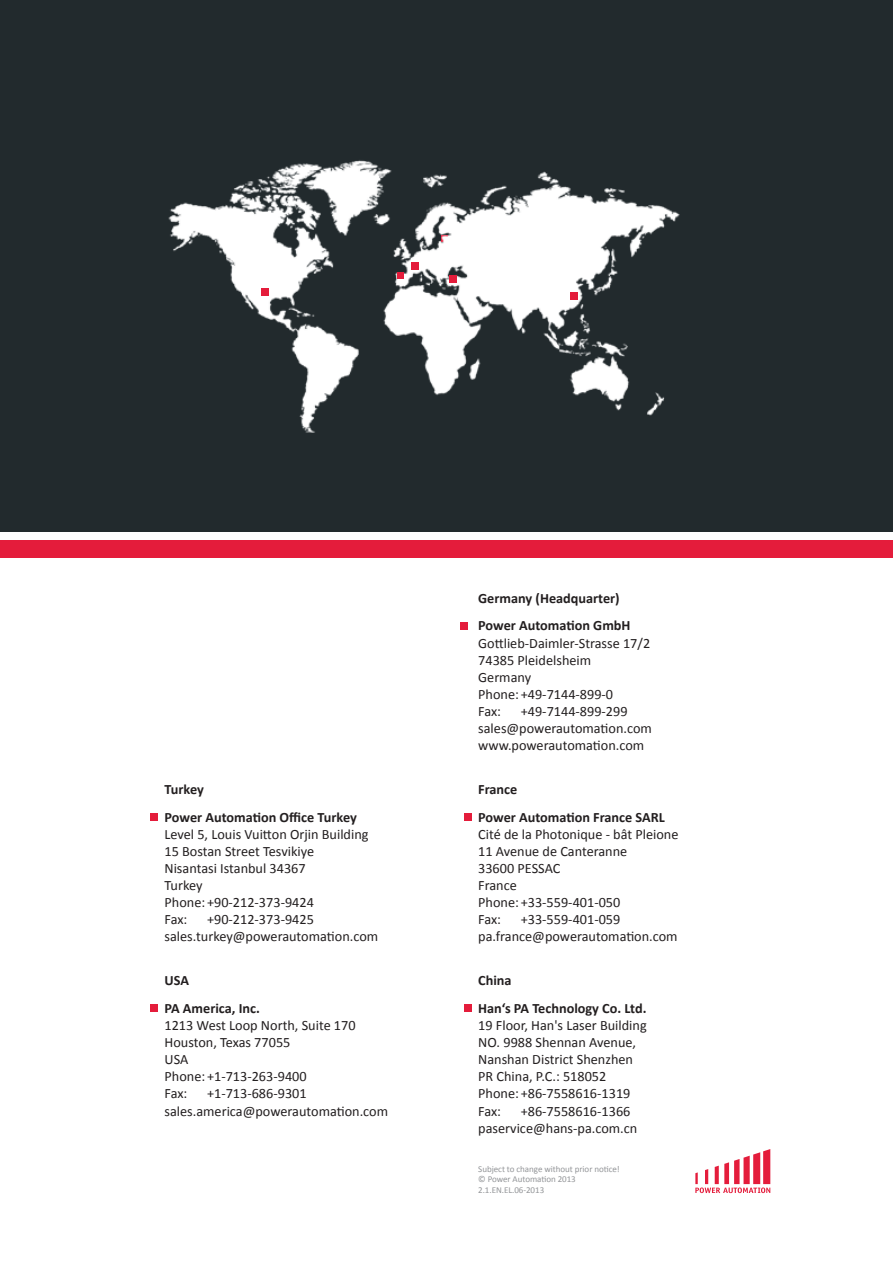
<style>
.page{position:relative;width:893px;height:1263px;background:#fff}
.page>*{position:absolute;margin:0;border:0;box-sizing:border-box;transform-origin:0 0}
.t1{font:14.25px "Calibri";color:#231f20}
.t2{font:700 14.25px "Calibri";color:#231f20}
.t3{font:9px "Calibri";letter-spacing:-.005em;color:#939598}
</style>
<div class="page">
<div style="left:0;top:0;width:893px;height:531px;background:#222a2d"></div>
<svg style="left:695px;top:1149px;width:75px;height:44px"></svg>
<img style="left:168px;top:160px;width:512px;height:273px">
<div style="left:571px;top:293px;width:7px;height:7px;background:#e41c3b"></div>
<div style="left:397px;top:272px;width:7px;height:7px;background:#e41c3b"></div>
<div style="left:411px;top:262px;width:7px;height:8px;background:#e41c3b"></div>
<div style="left:261px;top:288px;width:7px;height:7px;background:#e41c3b"></div>
<div style="left:450px;top:275px;width:7px;height:8px;background:#e41c3b"></div>
<div style="left:464px;top:813px;width:8px;height:7px;background:#e41c3b"></div>
<div style="left:151px;top:813px;width:7px;height:7px;background:#e41c3b"></div>
<div style="left:151px;top:1005px;width:7px;height:7px;background:#e41c3b"></div>
<div style="left:464px;top:1005px;width:8px;height:7px;background:#e41c3b"></div>
<div style="left:460px;top:622px;width:8px;height:7px;background:#e41c3b"></div>
<div style="left:0;top:540px;width:893px;height:17px;background:#e41c3b"></div>
<p class="t2" style="left:165px;top:780px;width:41px">Turkey</p>
<p class="t2" style="left:165px;top:808px;width:194px">Power Automation Office Turkey</p>
<p class="t1" style="left:165px;top:825px;width:206px">Level 5, Louis Vuitton Orjin Building</p>
<p class="t1" style="left:165px;top:842px;width:151px">15 Bostan Street Tesvikiye</p>
<p class="t1" style="left:165px;top:859px;width:143px">Nisantasi Istanbul 34367</p>
<p class="t1" style="left:165px;top:876px;width:39px">Turkey</p>
<p class="t1" style="left:165px;top:893px;width:151px">Phone:+90-212-373-9424</p>
<p class="t1" style="left:165px;top:910px;width:24px">Fax:</p>
<p class="t1" style="left:207px;top:910px;width:108px">+90-212-373-9425</p>
<p class="t1" style="left:165px;top:928px;width:215px">sales.turkey@powerautomation.com</p>
<p class="t2" style="left:165px;top:972px;width:26px">USA</p>
<p class="t2" style="left:165px;top:999px;width:97px">PA America, Inc.</p>
<p class="t1" style="left:165px;top:1016px;width:193px">1213 West Loop North, Suite 170</p>
<p class="t1" style="left:165px;top:1033px;width:127px">Houston, Texas 77055</p>
<p class="t1" style="left:165px;top:1051px;width:25px">USA</p>
<p class="t1" style="left:165px;top:1068px;width:144px">Phone:+1-713-263-9400</p>
<p class="t1" style="left:165px;top:1085px;width:24px">Fax:</p>
<p class="t1" style="left:207px;top:1085px;width:101px">+1-713-686-9301</p>
<p class="t1" style="left:165px;top:1102px;width:225px">sales.america@powerautomation.com</p>
<p class="t2" style="left:478px;top:589px;width:143px">Germany (Headquarter)</p>
<p class="t2" style="left:478px;top:617px;width:154px">Power Automation GmbH</p>
<p class="t1" style="left:478px;top:634px;width:173px">Gottlieb-Daimler-Strasse 17/2</p>
<p class="t1" style="left:478px;top:651px;width:114px">74385 Pleidelsheim</p>
<p class="t1" style="left:478px;top:668px;width:54px">Germany</p>
<p class="t1" style="left:478px;top:685px;width:136px">Phone:+49-7144-899-0</p>
<p class="t1" style="left:478px;top:702px;width:24px">Fax:</p>
<p class="t1" style="left:521px;top:702px;width:108px">+49-7144-899-299</p>
<p class="t1" style="left:478px;top:719px;width:175px">sales@powerautomation.com</p>
<p class="t1" style="left:478px;top:737px;width:168px">www.powerautomation.com</p>
<p class="t2" style="left:478px;top:780px;width:41px">France</p>
<p class="t2" style="left:478px;top:808px;width:188px">Power Automation France SARL</p>
<p class="t1" style="left:478px;top:825px;width:202px">Cité de la Photonique - bât Pleione</p>
<p class="t1" style="left:478px;top:842px;width:151px">11 Avenue de Canteranne</p>
<p class="t1" style="left:478px;top:859px;width:84px">33600 PESSAC</p>
<p class="t1" style="left:478px;top:876px;width:40px">France</p>
<p class="t1" style="left:478px;top:893px;width:144px">Phone:+33-559-401-050</p>
<p class="t1" style="left:478px;top:910px;width:24px">Fax:</p>
<p class="t1" style="left:521px;top:910px;width:101px">+33-559-401-059</p>
<p class="t1" style="left:478px;top:928px;width:201px">pa.france@powerautomation.com</p>
<p class="t2" style="left:478px;top:972px;width:35px">China</p>
<p class="t2" style="left:478px;top:999px;width:170px">Han‘s PA Technology Co. Ltd.</p>
<p class="t1" style="left:478px;top:1016px;width:170px">19 Floor, Han's Laser Building</p>
<p class="t1" style="left:478px;top:1033px;width:159px">NO. 9988 Shennan Avenue,</p>
<p class="t1" style="left:478px;top:1051px;width:156px">Nanshan District Shenzhen</p>
<p class="t1" style="left:478px;top:1068px;width:130px">PR China, P.C.: 518052</p>
<p class="t1" style="left:478px;top:1085px;width:154px">Phone:+86-7558616-1319</p>
<p class="t1" style="left:478px;top:1102px;width:24px">Fax:</p>
<p class="t1" style="left:521px;top:1102px;width:111px">+86-7558616-1366</p>
<p class="t1" style="left:478px;top:1119px;width:161px">paservice@hans-pa.com.cn</p>
<p class="t3" style="left:478px;top:1163px;width:143px">Subject to change without prior notice!</p>
<p class="t3" style="left:478px;top:1174px;width:99px">© Power Automation 2013</p>
<p class="t3" style="left:478px;top:1184px;width:67px">2.1.EN.EL.06-2013</p>
</div>
